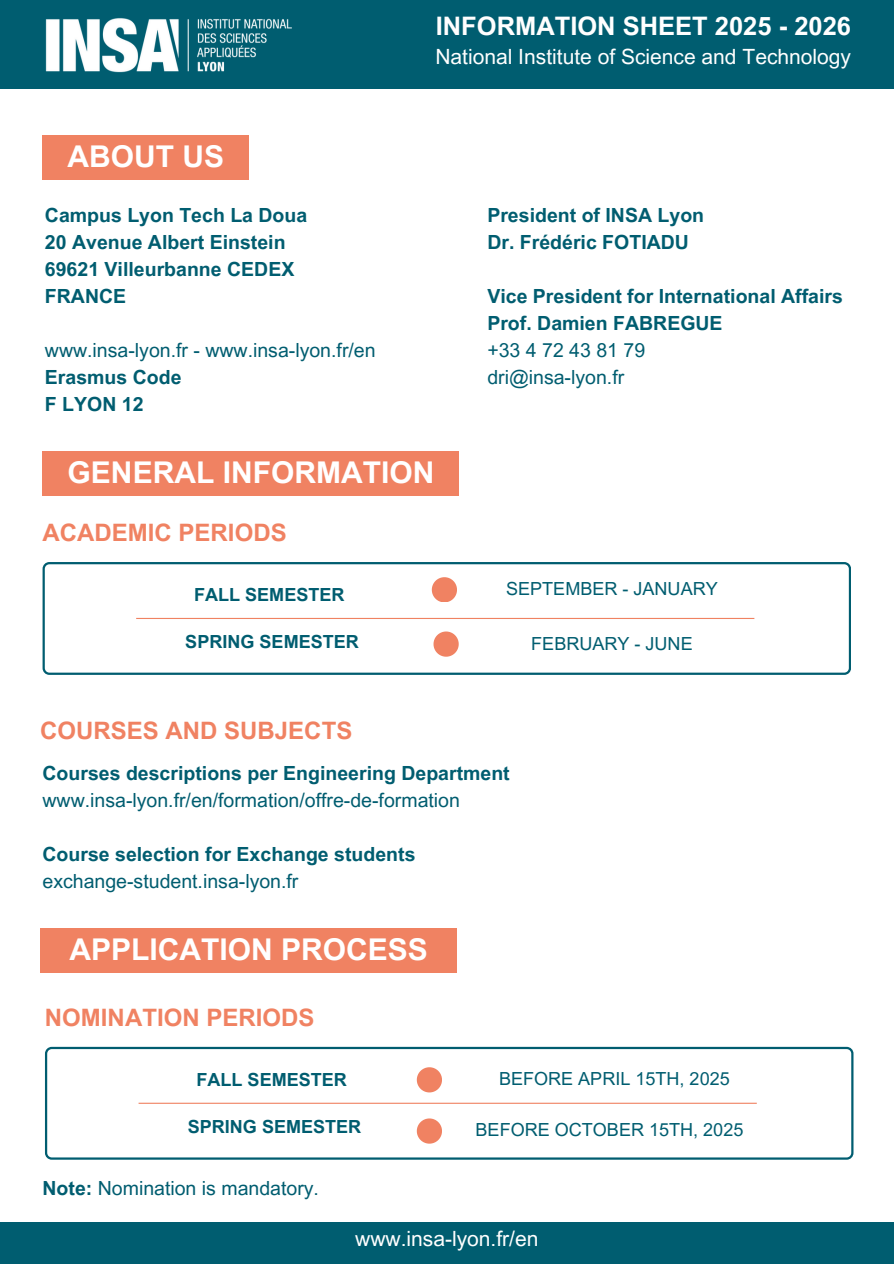
<style>
.page{position:relative;width:894px;height:1264px;background:#fff}
.page>*{position:absolute;margin:0;border:0;box-sizing:border-box;transform-origin:0 0}
.t1{font:700 30px "Arial MT Pro";color:#fff}
.t2{font:700 25.5px "Arial MT Pro";color:#fff}
.t3{font:700 24px "Arial MT Pro";color:#f08262}
.t4{font:21px "Arial MT Pro";color:#fff}
.t5{font:700 19.5px/27px "Arial MT Pro";color:#005d70}
.t6{font:19.5px/27px "Arial MT Pro";color:#005d70}
.t7{font:18px "Arial MT Pro";color:#005d70}
.t8{font:700 18px "Arial MT Pro";color:#005d70}
.s1{font-weight:700}
.s2{font-weight:400}
</style>
<div class="page">
<div style="left:0;top:0;width:893px;height:89px;background:#005d70"></div>
<img style="left:45px;top:18px;width:247px;height:55px">
<div style="left:43px;top:135px;width:206px;height:45px;background:#f08262"></div>
<div style="left:0;top:1221px;width:893px;height:42px;background:#005d70"></div>
<svg style="left:43px;top:562px;width:807px;height:112px"></svg>
<hr style="left:136px;top:618px;width:618px;height:1px;background:#f08262">
<div style="left:40px;top:928px;width:416px;height:45px;background:#f08262"></div>
<svg style="left:431px;top:577px;width:25px;height:25px"></svg>
<svg style="left:433px;top:631px;width:25px;height:25px"></svg>
<div style="left:43px;top:451px;width:415px;height:45px;background:#f08262"></div>
<svg style="left:45px;top:1046px;width:808px;height:113px"></svg>
<hr style="left:138px;top:1102px;width:618px;height:1px;background:#f08262">
<svg style="left:416px;top:1067px;width:25px;height:24px"></svg>
<svg style="left:416px;top:1118px;width:25px;height:25px"></svg>
<p class="t2" style="left:435px;top:16px;width:417px">INFORMATION SHEET 2025 - 2026</p>
<h2 class="t1" style="left:67px;top:145px;width:158px">ABOUT US</h2>
<h4 class="t5" style="left:45px;top:204px;width:264px">Campus Lyon Tech La Doua<br>20 Avenue Albert Einstein<br>69621 Villeurbanne CEDEX<br>FRANCE</h4>
<h1 class="t6" style="left:45px;top:339px;width:332px">www.insa-lyon.fr - www.insa-lyon.fr/en<br><span class="s1">Erasmus Code<br>F LYON 12</span></h1>
<h3 class="t4" style="left:435px;top:49px;width:417px">National Institute of Science and Technology</h3>
<h3 class="t5" style="left:487px;top:204px;width:218px">President of INSA Lyon<br>Dr. Frédéric FOTIADU</h3>
<h4 class="t5" style="left:487px;top:285px;width:357px">Vice President for International Affairs<br>Prof. Damien FABREGUE<br><span class="s2">+33 4 72 43 81 79<br>dri@insa-lyon.fr</span></h4>
<h2 class="t1" style="left:68px;top:461px;width:368px">GENERAL INFORMATION</h2>
<p class="t3" style="left:43px;top:524px;width:245px">ACADEMIC PERIODS</p>
<h1 class="t8" style="left:194px;top:588px;width:152px">FALL SEMESTER</h1>
<h2 class="t8" style="left:185px;top:635px;width:175px">SPRING SEMESTER</h2>
<p class="t3" style="left:40px;top:721px;width:313px">COURSES AND SUBJECTS</p>
<h5 class="t7" style="left:506px;top:582px;width:213px">SEPTEMBER - JANUARY</h5>
<p class="t7" style="left:531px;top:636px;width:163px">FEBRUARY - JUNE</p>
<p class="t6" style="left:43px;top:761px;width:468px"><span class="s1">Courses descriptions per Engineering Department </span>www.insa-lyon.fr/en/formation/offre-de-formation</p>
<h5 class="t5" style="left:43px;top:842px;width:374px">Course selection for Exchange students <span class="s2">exchange-student.insa-lyon.fr</span></h5>
<p class="t1" style="left:69px;top:938px;width:360px">APPLICATION PROCESS</p>
<h5 class="t3" style="left:45px;top:1008px;width:271px">NOMINATION PERIODS</h5>
<h4 class="t8" style="left:196px;top:1072px;width:152px">FALL SEMESTER</h4>
<h1 class="t8" style="left:188px;top:1119px;width:175px">SPRING SEMESTER</h1>
<p class="t6" style="left:43px;top:1177px;width:278px"><span class="s1">Note:</span> Nomination is mandatory.</p>
<h2 class="t7" style="left:499px;top:1072px;width:232px">BEFORE APRIL 15TH, 2025</h2>
<h2 class="t7" style="left:475px;top:1123px;width:269px">BEFORE OCTOBER 15TH, 2025</h2>
<h4 class="t4" style="left:355px;top:1230px;width:185px">www.insa-lyon.fr/en</h4>
</div>
